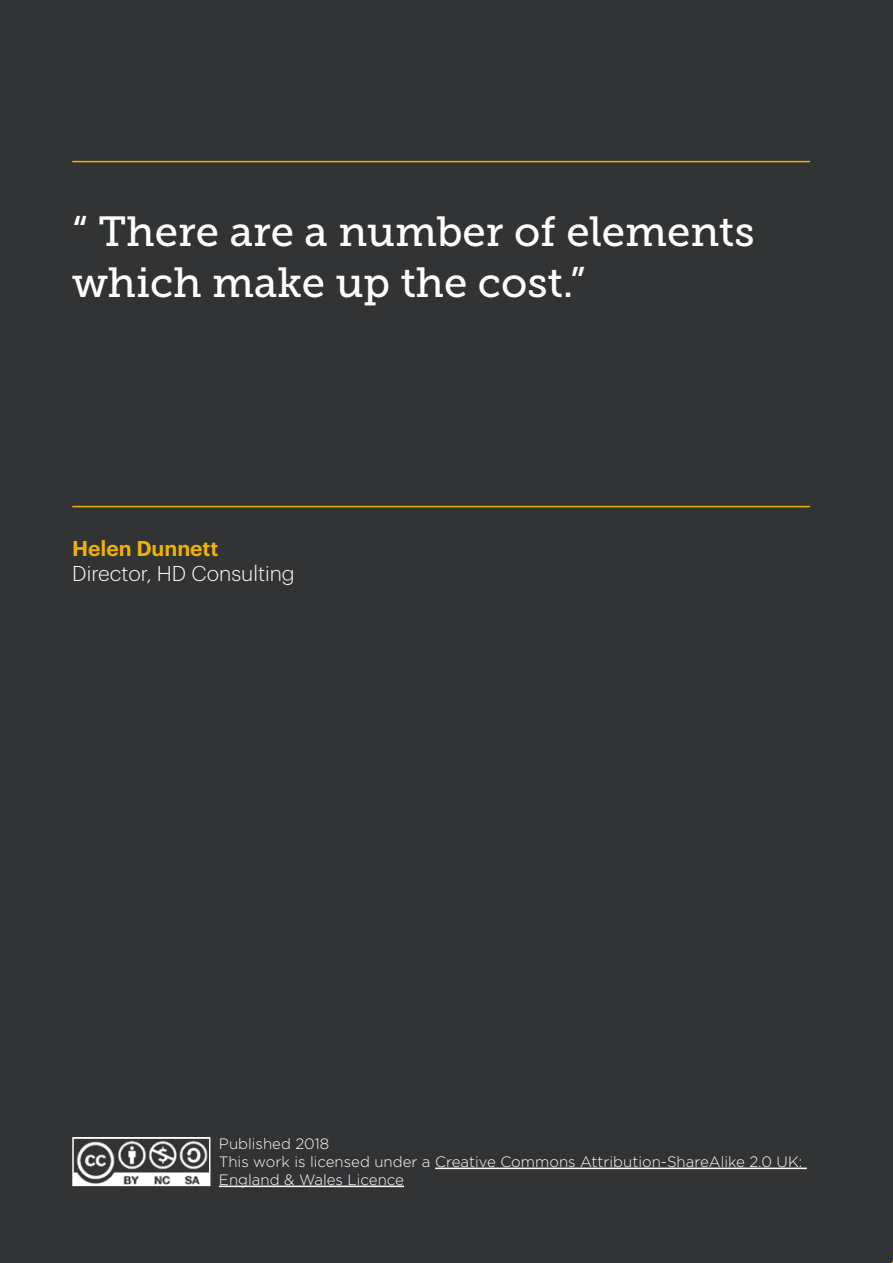
<style>
.page{position:relative;width:893px;height:1263px;background:#323335}
.page>*{position:absolute;margin:0;border:0;box-sizing:border-box;transform-origin:0 0}
.t1{font:42px/50.4px "Museo Slab 500";color:#fff}
.t2{font:300 21px "Graphik";color:#fff}
.t3{font:600 21px "Graphik";color:#f1b300}
.t4{font:300 15px/18px "Gotham";color:#fff}
</style>
<div class="page">
<hr style="left:72px;top:161px;width:738px;height:1px;background:#f1b300">
<hr style="left:72px;top:506px;width:738px;height:1px;background:#f1b300">
<hr style="left:435px;top:1167px;width:372px;height:2px;background:#fff">
<hr style="left:219px;top:1185px;width:185px;height:2px;background:#fff">
<img style="left:75px;top:1141px;width:132px;height:42px">
<div style="left:72px;top:1137px;width:138px;height:49px;border:2px solid #fff"></div>
<h1 class="t1" style="left:72px;top:207px;width:684px">“ There are a number of elements which make up the cost.”</h1>
<h2 class="t3" style="left:72px;top:533px;width:148px">Helen Dunnett</h2>
<h2 class="t2" style="left:72px;top:558px;width:224px">Director, HD Consulting</h2>
<p class="t4" style="left:219px;top:1134px;width:585px">Published 2018<br>This work is licensed under a Creative Commons Attribution-ShareAlike 2.0 UK:<br>England &amp; Wales Licence</p>
</div>
